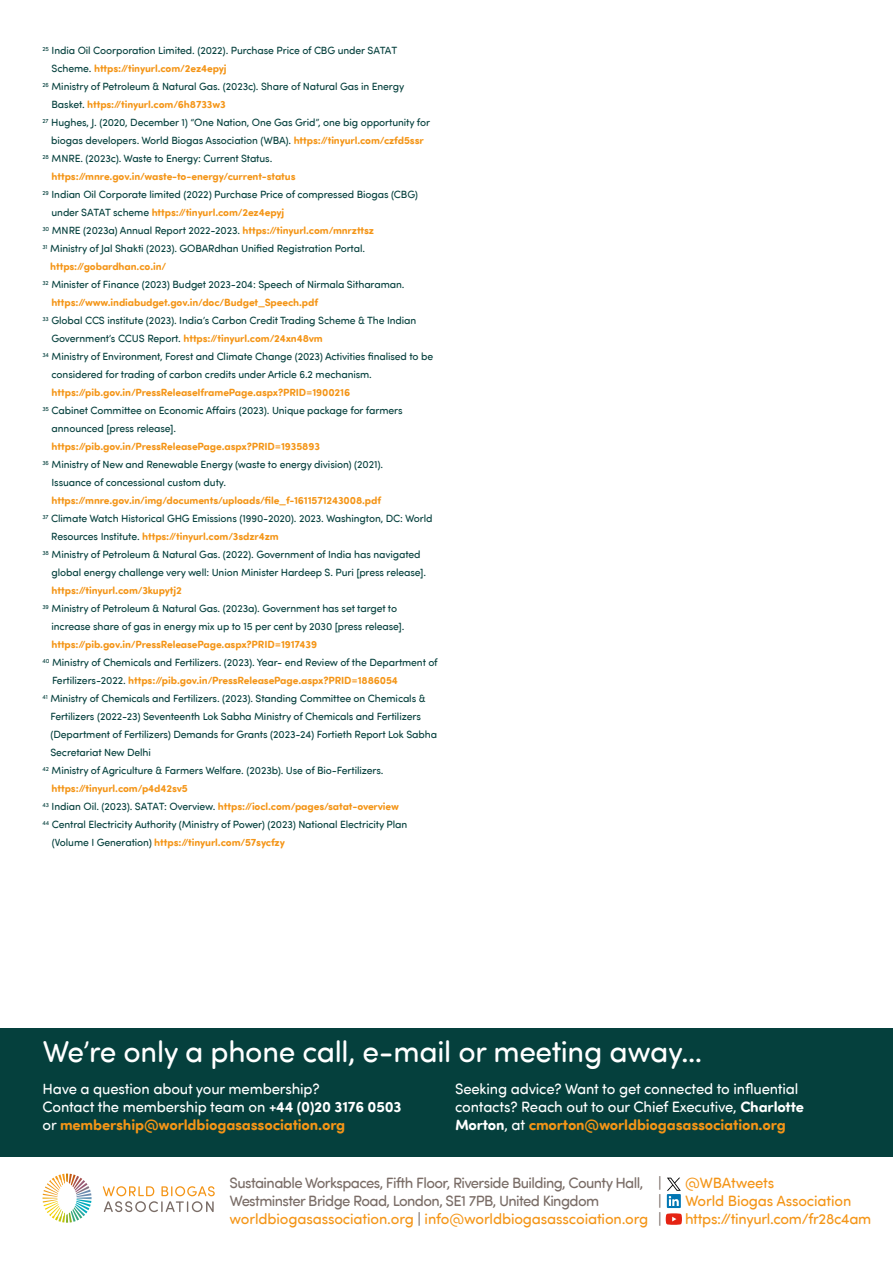
<style>
.page{position:relative;width:893px;height:1263px;background:#fff}
.page>*{position:absolute;margin:0;border:0;box-sizing:border-box;transform-origin:0 0}
.t1{font:30px "Sofia Pro Soft";letter-spacing:-.01em;color:#fff}
.t2{font:15px/18px "Sofia Pro Soft";letter-spacing:-.01em;color:#fff}
.t3{font:15px/18px "Sofia Pro Soft";letter-spacing:-.04em;color:#7a6d67}
.t4{font:15px "Sofia Pro Soft";letter-spacing:-.01em;color:#f49517}
.t5{font:10.5px "Sofia Pro Soft";letter-spacing:-.01em;color:#05403d}
.t6{font:700 10.5px "Sofia Pro Soft";letter-spacing:-.01em;color:#f49517}
.s1{font-weight:400;color:#05403d}
.s2{font-weight:700;color:#f49517}
.s3{font-weight:700}
.s4{color:#f49517}
</style>
<div class="page">
<div style="left:0;top:1028px;width:893px;height:129px;background:#05403d"></div>
<svg style="left:103px;top:1186px;width:112px;height:26px"></svg>
<svg style="left:43px;top:1173px;width:49px;height:50px"></svg>
<div style="left:667px;top:1194px;width:14px;height:14px;background:#0076b3"></div>
<svg style="left:666px;top:1213px;width:16px;height:12px"></svg>
<svg style="left:667px;top:1178px;width:14px;height:28px"></svg>
<p class="t5" style="left:43px;top:45px;width:356px"><sup>25</sup> India Oil Coorporation Limited. (2022). Purchase Price of CBG under SATAT</p>
<p class="t6" style="left:52px;top:64px;width:176px"><span class="s1">Scheme.</span> https://tinyurl.com/2ez4epyj</p>
<p class="t5" style="left:43px;top:81px;width:363px"><sup>26</sup> Ministry of Petroleum &amp; Natural Gas. (2023c). Share of Natural Gas in Energy</p>
<p class="t6" style="left:52px;top:97px;width:176px"><span class="s1">Basket.</span> https://tinyurl.com/6h8733w3</p>
<p class="t5" style="left:43px;top:117px;width:389px"><sup>27</sup> Hughes, J. (2020, December 1) “One Nation, One Gas Grid”, one big opportunity for</p>
<p class="t5" style="left:51px;top:135px;width:374px">biogas developers. World Biogas Association (WBA). <span class="s2">https://tinyurl.com/czfd5ssr</span></p>
<p class="t5" style="left:43px;top:153px;width:231px"><sup>28</sup> MNRE. (2023c). Waste to Energy: Current Status.</p>
<p class="t6" style="left:52px;top:172px;width:245px">https://mnre.gov.in/waste-to-energy/current-status</p>
<p class="t5" style="left:43px;top:189px;width:377px"><sup>29</sup> Indian Oil Corporate limited (2022) Purchase Price of compressed Biogas (CBG)</p>
<p class="t6" style="left:52px;top:208px;width:234px"><span class="s1">under SATAT scheme</span> https://tinyurl.com/2ez4epyj</p>
<p class="t5" style="left:43px;top:225px;width:333px"><sup>30</sup> MNRE (2023a) Annual Report 2022-2023. <span class="s2">https://tinyurl.com/mnrzttsz</span></p>
<p class="t5" style="left:43px;top:241px;width:324px"><sup>31</sup> Ministry of Jal Shakti (2023). GOBARdhan Unified Registration Portal.</p>
<p class="t6" style="left:50px;top:262px;width:117px">https://gobardhan.co.in/</p>
<p class="t5" style="left:43px;top:279px;width:363px"><sup>32</sup> Minister of Finance (2023) Budget 2023-204: Speech of Nirmala Sitharaman.</p>
<p class="t6" style="left:51px;top:295px;width:268px">https://www.indiabudget.gov.in/doc/Budget_Speech.pdf</p>
<p class="t5" style="left:43px;top:315px;width:375px"><sup>33</sup> Global CCS institute (2023). India’s Carbon Credit Trading Scheme &amp; The Indian</p>
<p class="t6" style="left:51px;top:331px;width:273px"><span class="s1">Government’s CCUS Report.</span> https://tinyurl.com/24xn48vm</p>
<p class="t5" style="left:43px;top:349px;width:392px"><sup>34</sup> Ministry of Environment, Forest and Climate Change (2023) Activities finalised to be</p>
<p class="t5" style="left:52px;top:369px;width:322px">considered for trading of carbon credits under Article 6.2 mechanism.</p>
<p class="t6" style="left:52px;top:385px;width:300px">https://pib.gov.in/PressReleaseIframePage.aspx?PRID=1900216</p>
<p class="t5" style="left:43px;top:403px;width:362px"><sup>35</sup> Cabinet Committee on Economic Affairs (2023). Unique package for farmers</p>
<p class="t5" style="left:52px;top:423px;width:126px">announced [press release].</p>
<p class="t6" style="left:52px;top:439px;width:270px">https://pib.gov.in/PressReleasePage.aspx?PRID=1935893</p>
<p class="t5" style="left:43px;top:459px;width:342px"><sup>36</sup> Ministry of New and Renewable Energy (waste to energy division) (2021).</p>
<p class="t5" style="left:52px;top:477px;width:176px">Issuance of concessional custom duty.</p>
<p class="t6" style="left:52px;top:493px;width:331px">https://mnre.gov.in/img/documents/uploads/file_f-1611571243008.pdf</p>
<p class="t5" style="left:43px;top:513px;width:392px"><sup>37</sup> Climate Watch Historical GHG Emissions (1990-2020). 2023. Washington, DC: World</p>
<p class="t6" style="left:51px;top:532px;width:229px"><span class="s1">Resources Institute.</span> https://tinyurl.com/3sdzr4zm</p>
<p class="t5" style="left:43px;top:549px;width:380px"><sup>38</sup> Ministry of Petroleum &amp; Natural Gas. (2022). Government of India has navigated</p>
<p class="t5" style="left:52px;top:567px;width:376px">global energy challenge very well: Union Minister Hardeep S. Puri [press release].</p>
<p class="t6" style="left:52px;top:586px;width:132px">https://tinyurl.com/3kupytj2</p>
<p class="t5" style="left:43px;top:603px;width:356px"><sup>39</sup> Ministry of Petroleum &amp; Natural Gas. (2023a). Government has set target to</p>
<p class="t5" style="left:52px;top:621px;width:355px">increase share of gas in energy mix up to 15 per cent by 2030 [press release].</p>
<p class="t6" style="left:52px;top:637px;width:267px">https://pib.gov.in/PressReleasePage.aspx?PRID=1917439</p>
<p class="t5" style="left:43px;top:657px;width:397px"><sup>40</sup> Ministry of Chemicals and Fertilizers. (2023). Year- end Review of the Department of</p>
<p class="t6" style="left:52px;top:673px;width:347px"><span class="s1">Fertilizers-2022.</span> https://pib.gov.in/PressReleasePage.aspx?PRID=1886054</p>
<p class="t5" style="left:43px;top:693px;width:385px"><sup>41</sup> Ministry of Chemicals and Fertilizers. (2023). Standing Committee on Chemicals &amp;</p>
<p class="t5" style="left:50px;top:711px;width:372px">Fertilizers (2022-23) Seventeenth Lok Sabha Ministry of Chemicals and Fertilizers</p>
<p class="t5" style="left:50px;top:729px;width:388px">(Department of Fertilizers) Demands for Grants (2023-24) Fortieth Report Lok Sabha</p>
<p class="t5" style="left:50px;top:747px;width:102px">Secretariat New Delhi</p>
<p class="t5" style="left:43px;top:765px;width:343px"><sup>42</sup> Ministry of Agriculture &amp; Farmers Welfare. (2023b). Use of Bio-Fertilizers.</p>
<p class="t6" style="left:52px;top:781px;width:138px">https://tinyurl.com/p4d42sv5</p>
<p class="t6" style="left:43px;top:802px;width:358px"><sup>43</sup> <span class="s1">Indian Oil. (2023). SATAT: Overview.</span> https://iocl.com/pages/satat-overview</p>
<p class="t5" style="left:43px;top:819px;width:366px"><sup>44</sup> Central Electricity Authority (Ministry of Power) (2023) National Electricity Plan</p>
<p class="t6" style="left:52px;top:835px;width:234px"><span class="s1">(Volume I Generation)</span> https://tinyurl.com/57sycfzy</p>
<h1 class="t1" style="left:43px;top:1038px;width:661px">We’re only a phone call, e-mail or meeting away…</h1>
<h2 class="t2" style="left:43px;top:1081px;width:361px">Have a question about your membership?<br>Contact the membership team on <span class="s3">+44 (0)20 3176 0503 </span>or <span class="s2">membership@worldbiogasassociation.org</span></h2>
<h2 class="t2" style="left:455px;top:1079px;width:350px">Seeking advice? Want to get connected to influential contacts? Reach out to our Chief Executive, <span class="s3">Charlotte<br>Morton</span>, at <span class="s2">cmorton@worldbiogasassociation.org</span></h2>
<h2 class="t3" style="left:230px;top:1175px;width:420px">Sustainable Workspaces, Fifth Floor, Riverside Building, County Hall,<br>Westminster Bridge Road, London, SE1 7PB, United Kingdom <span class="s4">worldbiogasassociation.org</span> | <span class="s4">info@worldbiogasasscoiation.org</span></h2>
<h2 class="t3" style="left:658px;top:1175px;width:5px">|</h2>
<h2 class="t4" style="left:685px;top:1176px;width:91px">@WBAtweets</h2>
<h2 class="t3" style="left:658px;top:1193px;width:5px">|</h2>
<h2 class="t4" style="left:685px;top:1194px;width:168px">World Biogas Association</h2>
<h2 class="t3" style="left:658px;top:1211px;width:5px">|</h2>
<h2 class="t4" style="left:685px;top:1212px;width:188px">https://tinyurl.com/fr28c4am</h2>
</div>
